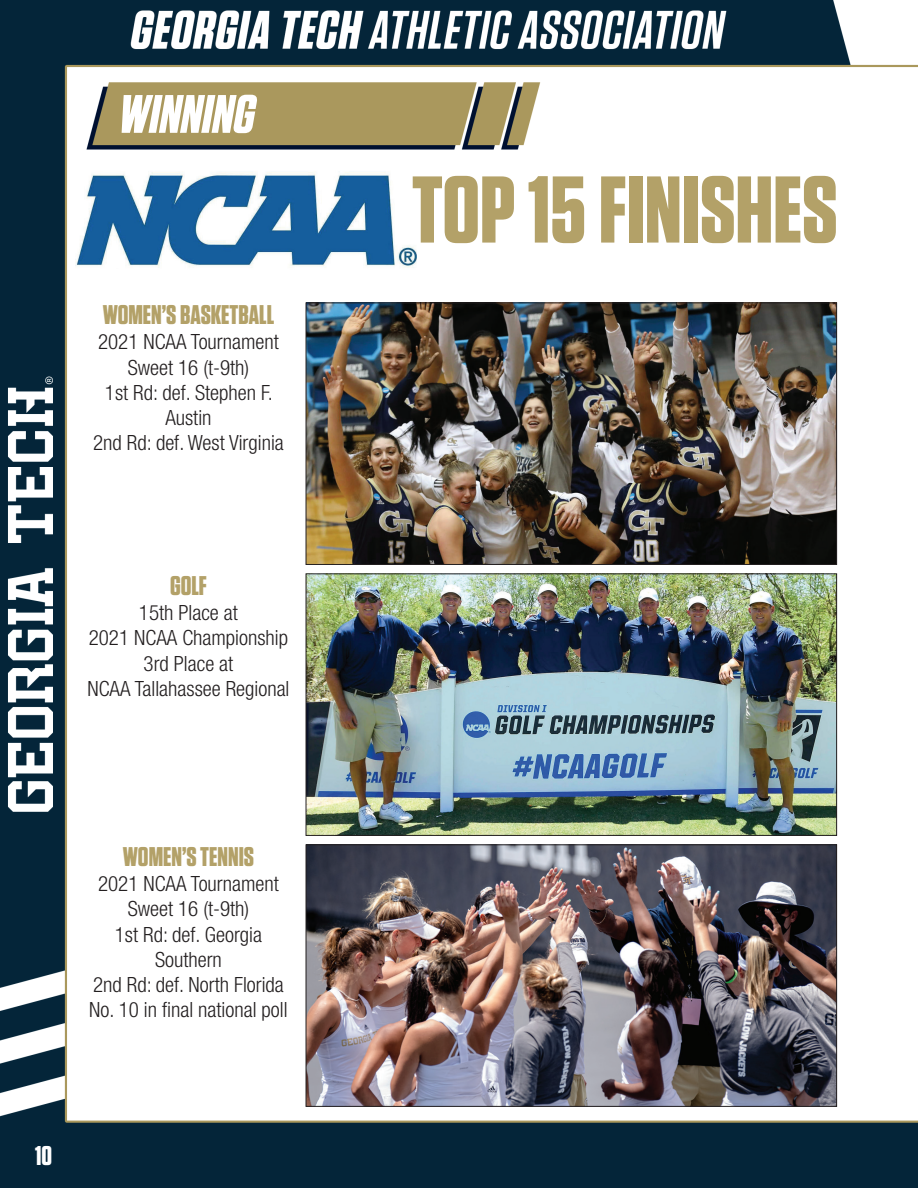
<style>
.page{position:relative;width:918px;height:1188px;background:#fff}
.page>*{position:absolute;margin:0;border:0;box-sizing:border-box;transform-origin:0 0}
.t1{font:700 94.5px "Tungsten";color:#b3a168}
.t2{font:italic 700 54px "Tungsten";color:#fff}
.t3{font:700 27px "Tungsten";color:#b3a168}
.t4{font:700 27px "Tungsten";color:#fff}
.t5{font:300 condensed 21px/25.2px "Helvetica Neue LT Std";color:#231f20;text-align:center}
</style>
<div class="page">
<img style="left:0;top:0;width:918px;height:1188px">
<img style="left:75px;top:168px;width:342px;height:126px">
<img style="left:308px;top:305px;width:527px;height:258px">
<div style="left:306px;top:303px;width:531px;height:262px;border:1px solid #231f20"></div>
<img style="left:81px;top:81px;width:464px;height:71px">
<img style="left:308px;top:575px;width:527px;height:259px">
<div style="left:306px;top:573px;width:531px;height:263px;border:1px solid #231f20"></div>
<img style="left:308px;top:846px;width:527px;height:259px">
<div style="left:306px;top:844px;width:531px;height:263px;border:1px solid #231f20"></div>
<h2 class="t2" style="left:117px;top:85px;width:148px">WINNING</h2>
<p class="t3" style="left:103px;top:300px;width:173px">WOMEN’S BASKETBALL</p>
<p class="t5" style="left:93px;top:329px;width:192px">2021 NCAA Tournament<br>Sweet 16 (t-9th)<br>1st Rd: def. Stephen F.<br>Austin<br>2nd Rd: def. West Virginia</p>
<p class="t3" style="left:170px;top:571px;width:38px">GOLF</p>
<p class="t5" style="left:87px;top:600px;width:204px">15th Place at<br>2021 NCAA Championship<br>3rd Place at<br>NCAA Tallahassee Regional</p>
<p class="t3" style="left:123px;top:842px;width:133px">WOMEN’S TENNIS</p>
<p class="t5" style="left:89px;top:871px;width:200px">2021 NCAA Tournament<br>Sweet 16 (t-9th)<br>1st Rd: def. Georgia<br>Southern<br>2nd Rd: def. North Florida<br>No. 10 in final national poll</p>
<p class="t4" style="left:35px;top:1141px;width:18px">10</p>
<h1 class="t1" style="left:412px;top:159px;width:427px">TOP 15 FINISHES</h1>
</div>
